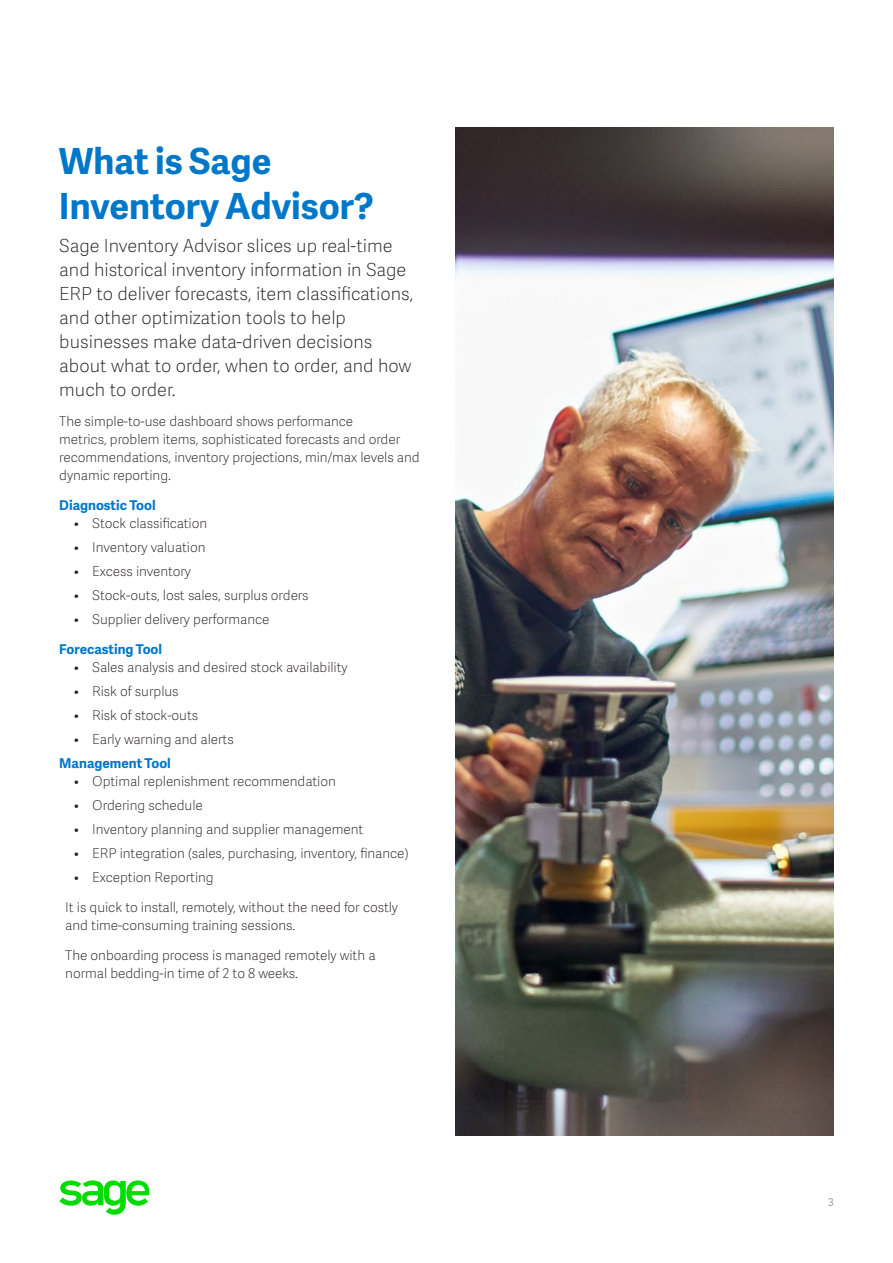
<style>
.page{position:relative;width:893px;height:1263px;background:#fff}
.page>*{position:absolute;margin:0;border:0;box-sizing:border-box;transform-origin:0 0}
.t1{font:700 36px/45px "Adelle Sans SAGE";color:#0077c8}
.t2{font:18px/24px "Adelle Sans SAGE Th";color:#231f20}
.t3{font:13.5px/18px "Adelle Sans SAGE Th";letter-spacing:-.005em;color:#231f20}
.t4{font:700 13.5px "Adelle Sans SAGE";color:#0077c8}
.t5{font:10.5px "Adelle Sans SAGE Lt";color:#787d83}
</style>
<div class="page">
<svg style="left:59px;top:1181px;width:91px;height:34px"></svg>
<img style="left:455px;top:128px;width:378px;height:1007px">
<h1 class="t1" style="left:59px;top:137px;width:316px">What is Sage<br>Inventory Advisor?</h1>
<p class="t2" style="left:59px;top:233px;width:355px">Sage Inventory Advisor slices up real-time and historical inventory information in Sage ERP to deliver forecasts, item classifications, and other optimization tools to help businesses make data-driven decisions about what to order, when to order, and how much to order.</p>
<p class="t3" style="left:59px;top:412px;width:362px">The simple-to-use dashboard shows performance<br>metrics, problem items, sophisticated forecasts and order recommendations, inventory projections, min/max levels and dynamic reporting.</p>
<p class="t4" style="left:59px;top:495px;width:98px">Diagnostic Tool</p>
<p class="t3" style="left:74px;top:514px;width:134px">• Stock classification</p>
<p class="t3" style="left:74px;top:538px;width:133px">• Inventory valuation</p>
<p class="t3" style="left:74px;top:562px;width:118px">• Excess inventory</p>
<p class="t3" style="left:74px;top:586px;width:236px">• Stock-outs, lost sales, surplus orders</p>
<p class="t3" style="left:74px;top:610px;width:197px">• Supplier delivery performance</p>
<p class="t4" style="left:59px;top:639px;width:104px">Forecasting Tool</p>
<p class="t3" style="left:74px;top:658px;width:275px">• Sales analysis and desired stock availability</p>
<p class="t3" style="left:74px;top:682px;width:106px">• Risk of surplus</p>
<p class="t3" style="left:74px;top:706px;width:125px">• Risk of stock-outs</p>
<p class="t3" style="left:74px;top:730px;width:161px">• Early warning and alerts</p>
<p class="t4" style="left:59px;top:753px;width:113px">Management Tool</p>
<p class="t3" style="left:74px;top:772px;width:263px">• Optimal replenishment recommendation</p>
<p class="t3" style="left:74px;top:796px;width:130px">• Ordering schedule</p>
<p class="t3" style="left:74px;top:820px;width:290px">• Inventory planning and supplier management</p>
<p class="t3" style="left:74px;top:844px;width:335px">• ERP integration (sales, purchasing, inventory, finance)</p>
<p class="t3" style="left:74px;top:868px;width:141px">• Exception Reporting</p>
<p class="t3" style="left:65px;top:898px;width:334px">It is quick to install, remotely, without the need for costly and time-consuming training sessions.</p>
<p class="t3" style="left:65px;top:946px;width:312px">The onboarding process is managed remotely with a normal bedding-in time of 2 to 8 weeks.</p>
<p class="t5" style="left:828px;top:1195px;width:7px">3</p>
</div>
